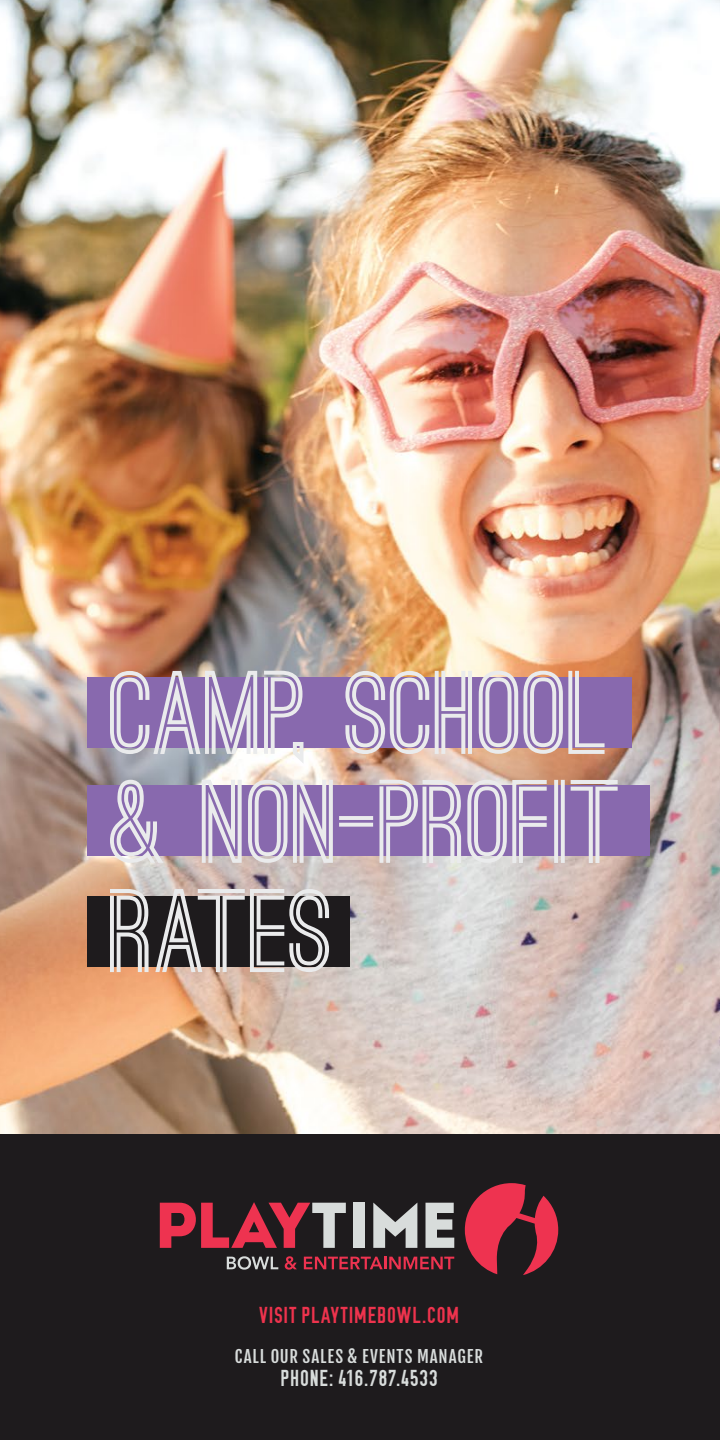
<style>
.page{position:relative;width:720px;height:1440px;background:#fff}
.page>*{position:absolute;margin:0;border:0;box-sizing:border-box;transform-origin:0 0}
.t1{font:700 112.75px/109px "Ostrich Sans";letter-spacing:-.015em;color:#eaebec}
.t2{font:23px "OSP DIN";letter-spacing:.04em;color:#ee334d}
.t3{font:23px "OSP DIN";letter-spacing:.04em;color:#d8dcdb}
.t4{font:16.75px "Fjalla One";letter-spacing:.055em;color:#d8dcdb}
</style>
<div class="page">
<img style="left:0;top:0;width:720px;height:1135px">
<div style="left:0;top:1135px;width:720px;height:305px;background:#1e1b1d"></div>
<svg style="left:465px;top:1183px;width:93px;height:92px"></svg>
<svg style="left:160px;top:1202px;width:186px;height:46px"></svg>
<div style="left:353px;top:1203px;width:11px;height:45px;background:#d8dcdb"></div>
<svg style="left:373px;top:1203px;width:44px;height:45px"></svg>
<svg style="left:426px;top:1203px;width:28px;height:45px"></svg>
<svg style="left:227px;top:1256px;width:51px;height:14px"></svg>
<svg style="left:285px;top:1256px;width:12px;height:14px"></svg>
<svg style="left:304px;top:1257px;width:150px;height:12px"></svg>
<div style="left:87px;top:677px;width:545px;height:71px;background:#8869ae"></div>
<div style="left:87px;top:896px;width:263px;height:71px;background:#1e1b1d"></div>
<div style="left:87px;top:785px;width:563px;height:71px;background:#8869ae"></div>
<p class="t1" style="left:110px;top:663px;width:515px">CAMP, SCHOOL &amp; NON-PROFIT<br>RATES</p>
<p class="t2" style="left:259px;top:1303px;width:201px">VISIT PLAYTIMEBOWL.COM</p>
<p class="t4" style="left:235px;top:1346px;width:250px">CALL OUR SALES &amp; EVENTS MANAGER</p>
<p class="t3" style="left:280px;top:1366px;width:159px">PHONE: 416.787.4533</p>
</div>
